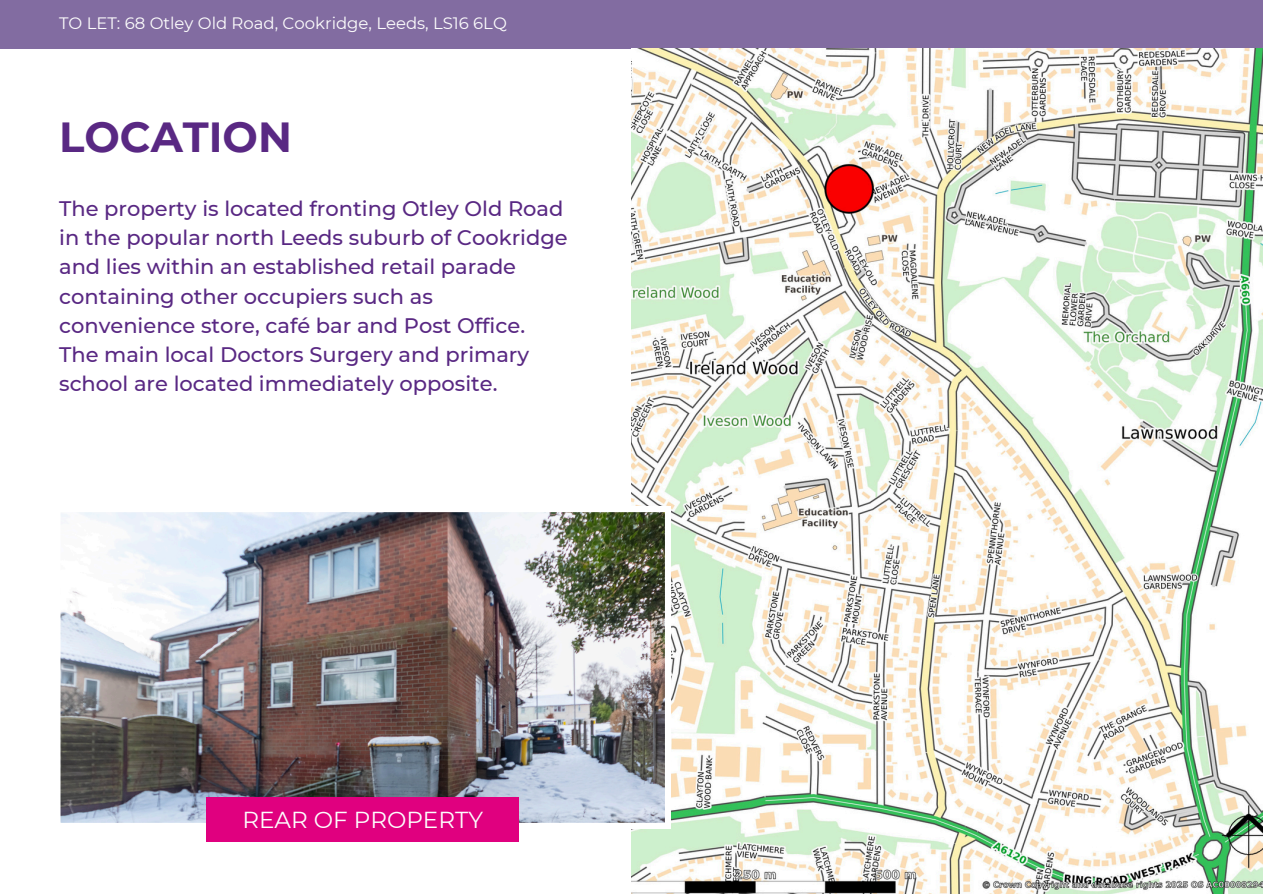
<style>
.page{position:relative;width:1263px;height:894px;background:#fff}
.page>*{position:absolute;margin:0;border:0;box-sizing:border-box;transform-origin:0 0}
.t1{font:700 42px "Montserrat";color:#592883}
.t2{font:23.1px "Montserrat";color:#fdfdfd}
.t3{font:500 21px/29.2px "Montserrat";color:#592883}
.t4{font:16.5px "Montserrat";color:#fdfdfd}
</style>
<div class="page">
<div style="left:0;top:0;width:1263px;height:49px;background:#826ca1"></div>
<img style="left:631px;top:49px;width:632px;height:844px">
<img style="left:60px;top:506px;width:610px;height:322px">
<div style="left:206px;top:797px;width:313px;height:45px;background:#e0007f"></div>
<p class="t4" style="left:59px;top:13px;width:449px">TO LET: 68 Otley Old Road, Cookridge, Leeds, LS16 6LQ</p>
<p class="t1" style="left:59px;top:112px;width:234px">LOCATION</p>
<h1 class="t3" style="left:59px;top:193px;width:510px">The property is located fronting Otley Old Road in the popular north Leeds suburb of Cookridge and lies within an established retail parade containing other occupiers such as convenience store, café bar and Post Office.<br>The main local Doctors Surgery and primary school are located immediately opposite.</h1>
<h3 class="t2" style="left:242px;top:805px;width:242px">REAR OF PROPERTY</h3>
</div>
